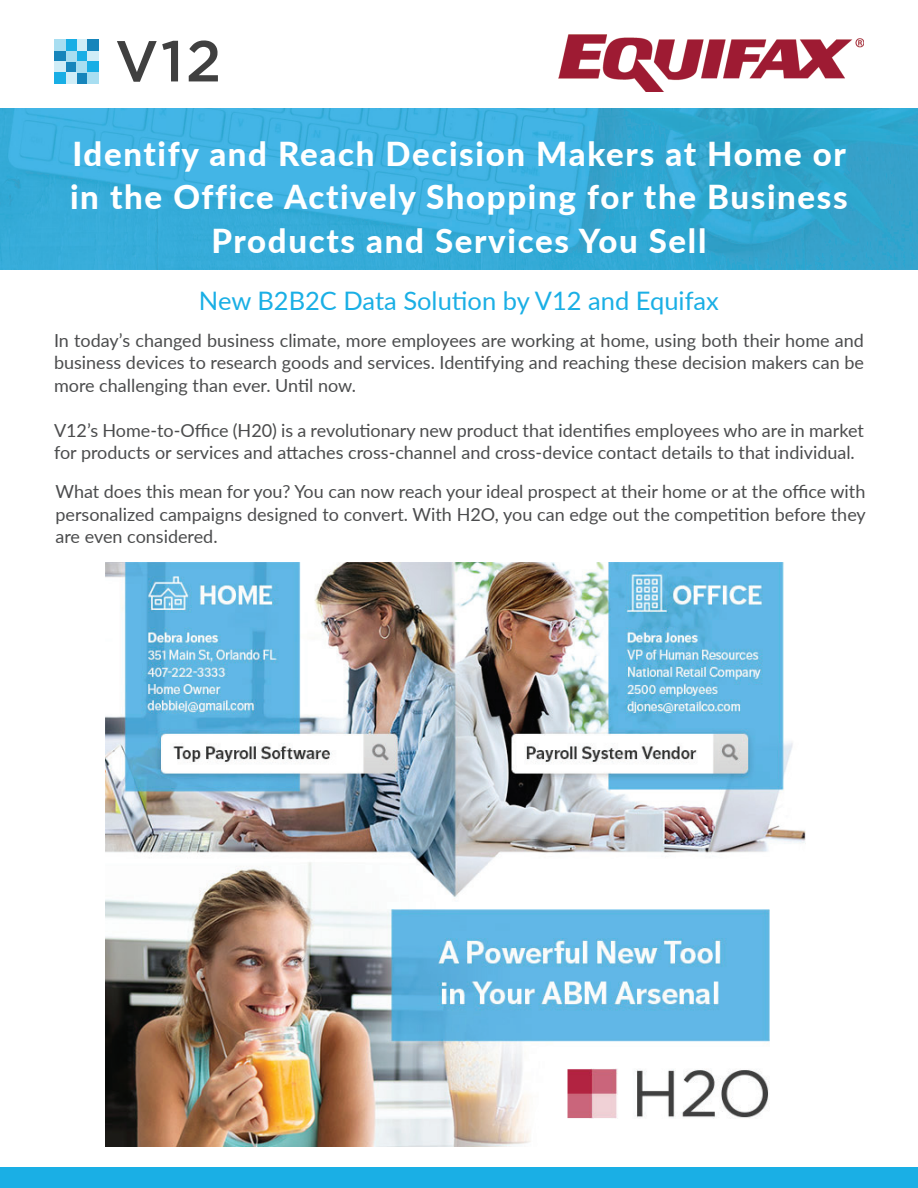
<style>
.page{position:relative;width:918px;height:1188px;background:#fff}
.page>*{position:absolute;margin:0;border:0;box-sizing:border-box;transform-origin:0 0}
.t1{font:800 33px/43.5px "Lato";letter-spacing:.05em;color:#fff;text-align:center}
.t2{font:25.5px "Lato";color:#1aafe5}
.t3{font:18px/22.5px "Lato";color:#4b4c4d;text-align:justify}
</style>
<div class="page">
<img style="left:0;top:108px;width:918px;height:162px">
<div style="left:0;top:1167px;width:918px;height:21px;background:#1aafe5"></div>
<div style="left:76px;top:50px;width:12px;height:11px;background:#18aee5"></div>
<div style="left:76px;top:39px;width:12px;height:11px;background:#d0edf7"></div>
<div style="left:76px;top:73px;width:12px;height:11px;background:#1685bb"></div>
<div style="left:65px;top:61px;width:11px;height:12px;background:#1685bb"></div>
<div style="left:76px;top:61px;width:12px;height:12px;background:#a8def1"></div>
<div style="left:65px;top:50px;width:11px;height:11px;background:#a8def1"></div>
<div style="left:65px;top:39px;width:11px;height:11px;background:#18aee5"></div>
<div style="left:65px;top:73px;width:11px;height:11px;background:#d0edf7"></div>
<div style="left:54px;top:50px;width:11px;height:11px;background:#1685bb"></div>
<div style="left:54px;top:61px;width:11px;height:12px;background:#d0edf7"></div>
<div style="left:54px;top:39px;width:11px;height:11px;background:#a8def1"></div>
<div style="left:54px;top:73px;width:11px;height:11px;background:#18aee5"></div>
<div style="left:88px;top:50px;width:11px;height:11px;background:#d0edf7"></div>
<div style="left:88px;top:61px;width:11px;height:12px;background:#18aee5"></div>
<div style="left:88px;top:73px;width:11px;height:11px;background:#a8def1"></div>
<div style="left:88px;top:39px;width:11px;height:11px;background:#1685bb"></div>
<svg style="left:117px;top:41px;width:61px;height:41px"></svg>
<svg style="left:189px;top:40px;width:29px;height:41px"></svg>
<img style="left:105px;top:562px;width:701px;height:584px">
<img style="left:559px;top:34px;width:305px;height:58px">
<h1 class="t1" style="left:70px;top:131px;width:779px">Identify and Reach Decision Makers at Home or in the Office Actively Shopping for the Business<br>Products and Services You Sell</h1>
<h2 class="t2" style="left:199px;top:282px;width:522px">New B2B2C Data Solution by V12 and Equifax</h2>
<p class="t3" style="left:54px;top:328px;width:812px">In today’s changed business climate, more employees are working at home, using both their home and business devices to research goods and services. Identifying and reaching these decision makers can be more challenging than ever. Until now.</p>
<p class="t3" style="left:54px;top:418px;width:811px">V12’s Home-to-Office (H20) is a revolutionary new product that identifies employees who are in market for products or services and attaches cross-channel and cross-device contact details to that individual.</p>
<p class="t3" style="left:56px;top:480px;width:812px">What does this mean for you? You can now reach your ideal prospect at their home or at the office with personalized campaigns designed to convert. With H2O, you can edge out the competition before they are even considered.</p>
</div>
